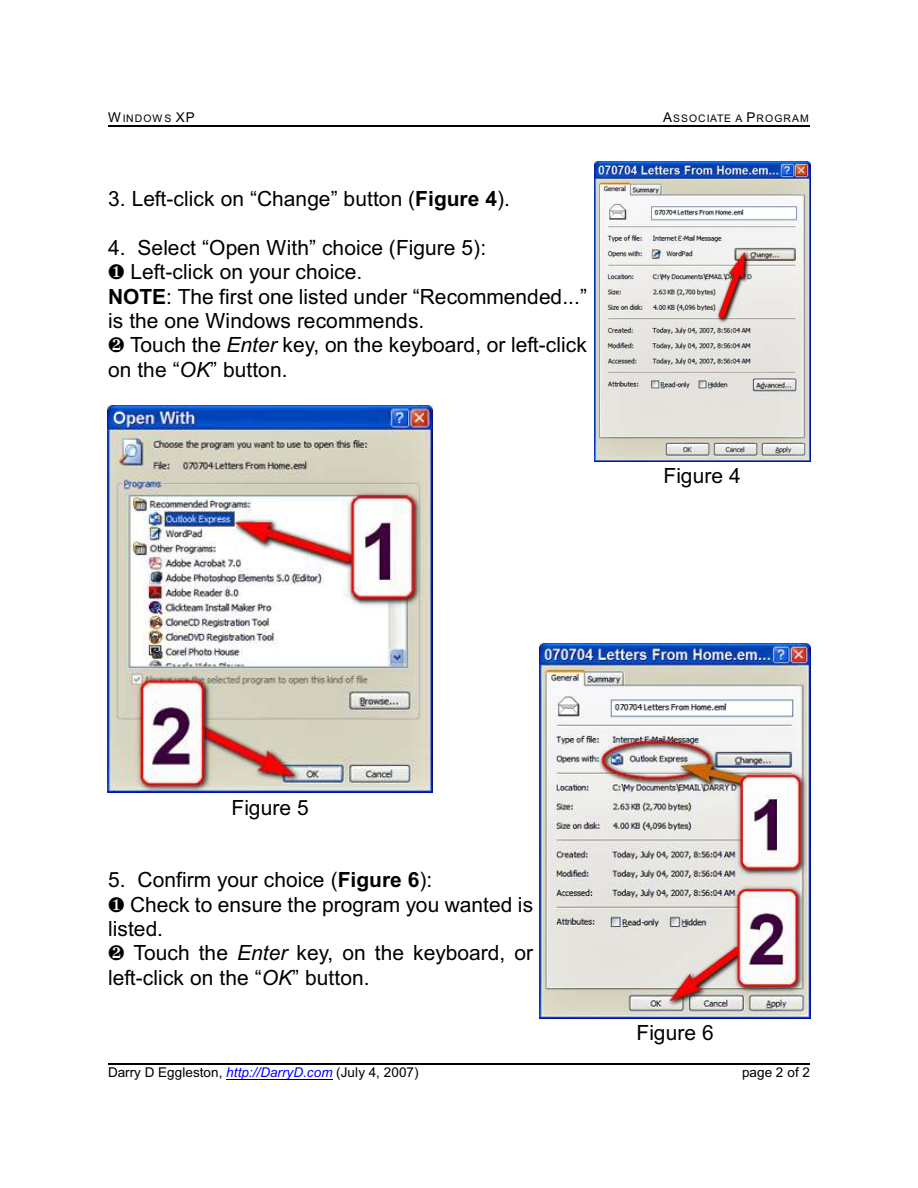
<style>
.page{position:relative;width:918px;height:1188px;background:#fff}
.page>*{position:absolute;margin:0;border:0;box-sizing:border-box;transform-origin:0 0}
.t1{font:21px/24.3px "Arial";letter-spacing:.005em;color:#000}
.t2{font:13.5px "Arial";letter-spacing:.005em;color:#000}
.t3{font:10.5px "Arial";letter-spacing:.095em;color:#000}
.s1{font-size:13.5px}
.s2{font-weight:700}
.s3{font-style:italic}
.s4{font-style:italic;color:#00f}
</style>
<div class="page">
<hr style="left:108px;top:125px;width:702px;height:1px;background:#000">
<hr style="left:226px;top:1079px;width:106px;height:1px;background:#000">
<hr style="left:108px;top:1063px;width:702px;height:1px;background:#000">
<img style="left:594px;top:161px;width:216px;height:301px">
<img style="left:108px;top:405px;width:324px;height:388px">
<img style="left:540px;top:643px;width:270px;height:376px">
<p class="t3" style="left:108px;top:114px;width:88px"><span class="s1">W</span> INDOWS <span class="s1">XP</span></p>
<p class="t3" style="left:663px;top:114px;width:147px"><span class="s1">A</span>SSOCIATE A <span class="s1">P</span>ROGRAM</p>
<p class="t1" style="left:108px;top:188px;width:404px">3. Left-click on “Change” button (<span class="s2">Figure 4</span>).</p>
<p class="t1" style="left:108px;top:237px;width:380px">4. Select “Open With” choice (Figure 5):</p>
<p class="t1" style="left:108px;top:261px;width:481px">➢ Left-click on your choice.<br><span class="s2">NOTE</span>: The first one listed under “Recommended...” is the one Windows recommends.</p>
<p class="t1" style="left:108px;top:335px;width:481px;text-indent:22px">Touch the <span class="s3">Enter</span> key, on the keyboard, or left-click on the “<span class="s3">OK</span>” button.</p>
<p class="t1" style="left:663px;top:466px;width:79px">Figure 4</p>
<p class="t1" style="left:231px;top:797px;width:79px">Figure 5</p>
<p class="t1" style="left:108px;top:870px;width:326px">5. Confirm your choice (<span class="s2">Figure 6</span>):</p>
<p class="t1" style="left:108px;top:894px;width:427px">➢ Check to ensure the program you wanted is listed.</p>
<p class="t1" style="left:108px;top:943px;width:427px;text-indent:26px">Touch the <span class="s3">Enter</span> key, on the keyboard, or left-click on the “<span class="s3">OK</span>” button.</p>
<p class="t1" style="left:636px;top:1023px;width:79px">Figure 6</p>
<p class="t2" style="left:108px;top:1067px;width:312px">Darry D Eggleston, <span class="s4">http://DarryD.com</span> (July 4, 2007)</p>
<p class="t2" style="left:742px;top:1067px;width:69px">page 2 of 2</p>
</div>
